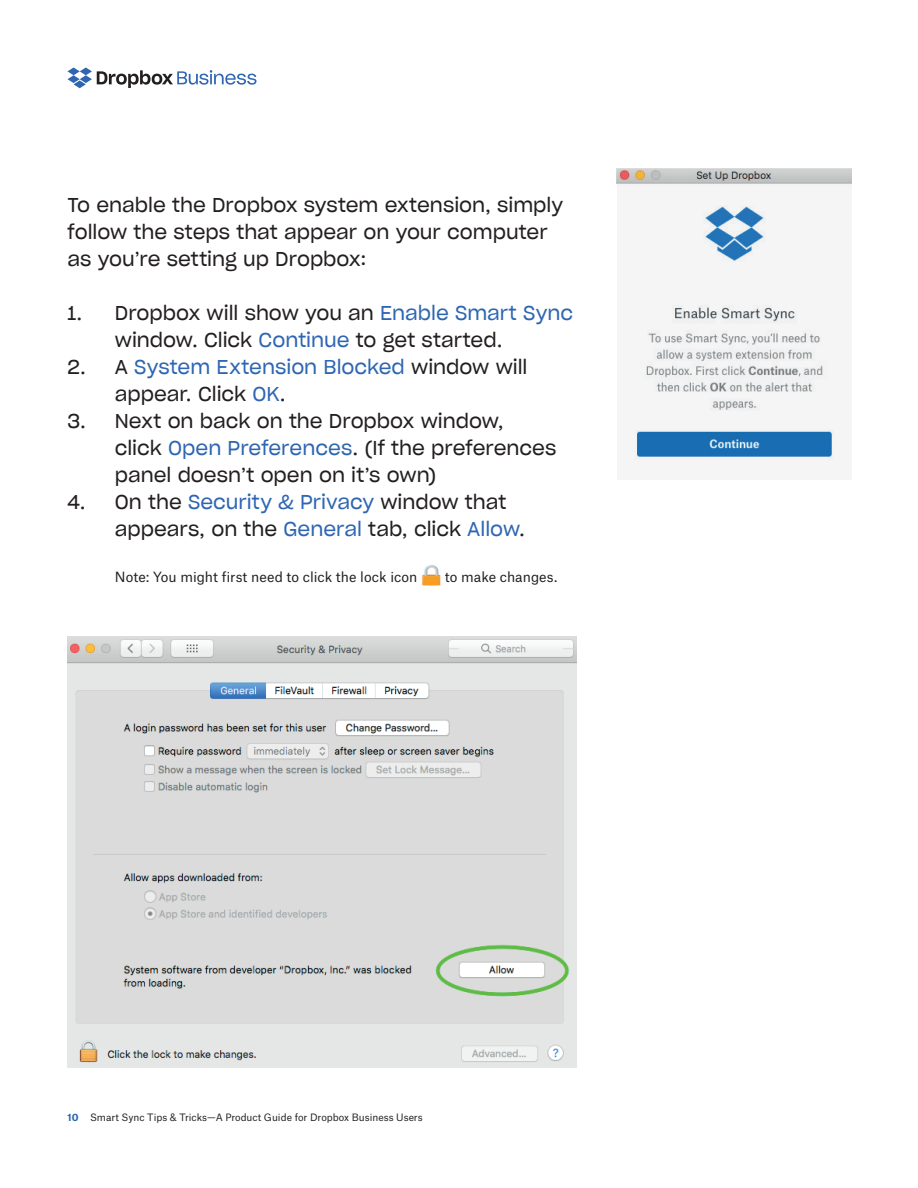
<style>
.page{position:relative;width:918px;height:1188px;background:#fff}
.page>*{position:absolute;margin:0;border:0;box-sizing:border-box;transform-origin:0 0}
.t1{font:19.5px/27px "Sharp Grotesk Book 20";color:#231f20}
.t2{font:13.5px "Atlas Grotesk";color:#231f20}
.t3{font:9.75px "Atlas Grotesk";color:#231f20}
.s1{color:#2e66b2}
.s2{font-weight:700;color:#2e66b2}
</style>
<div class="page">
<svg style="left:67px;top:68px;width:189px;height:20px"></svg>
<img style="left:68px;top:636px;width:508px;height:432px">
<svg style="left:617px;top:169px;width:234px;height:292px;fill:#f5f5f6"></svg>
<img style="left:422px;top:565px;width:19px;height:21px">
<p class="t1" style="left:68px;top:190px;width:497px">To enable the Dropbox system extension, simply follow the steps that appear on your computer as you’re setting up Dropbox:</p>
<p class="t1" style="left:115px;top:298px;width:460px;text-indent:-47px">1. Dropbox will show you an <span class="s1">Enable Smart Sync </span>window. Click <span class="s1">Continue</span> to get started.</p>
<p class="t1" style="left:115px;top:352px;width:414px;text-indent:-47px">2. A <span class="s1">System Extension Blocked</span> window will appear. Click <span class="s1">OK</span>.</p>
<p class="t1" style="left:115px;top:406px;width:443px;text-indent:-47px">3. Next on back on the Dropbox window,<br>click <span class="s1">Open Preferences</span>. (If the preferences panel doesn’t open on it’s own)</p>
<p class="t1" style="left:115px;top:487px;width:412px;text-indent:-47px">4. On the <span class="s1">Security &amp; Privacy</span> window that appears, on the <span class="s1">General</span> tab, click <span class="s1">Allow</span>.</p>
<p class="t2" style="left:115px;top:566px;width:304px">Note: You might first need to click the lock icon</p>
<p class="t2" style="left:445px;top:566px;width:114px">to make changes.</p>
<p class="t3" style="left:68px;top:1109px;width:357px"><span class="s2">10</span> Smart Sync Tips &amp; Tricks—A Product Guide for Dropbox Business Users</p>
</div>
